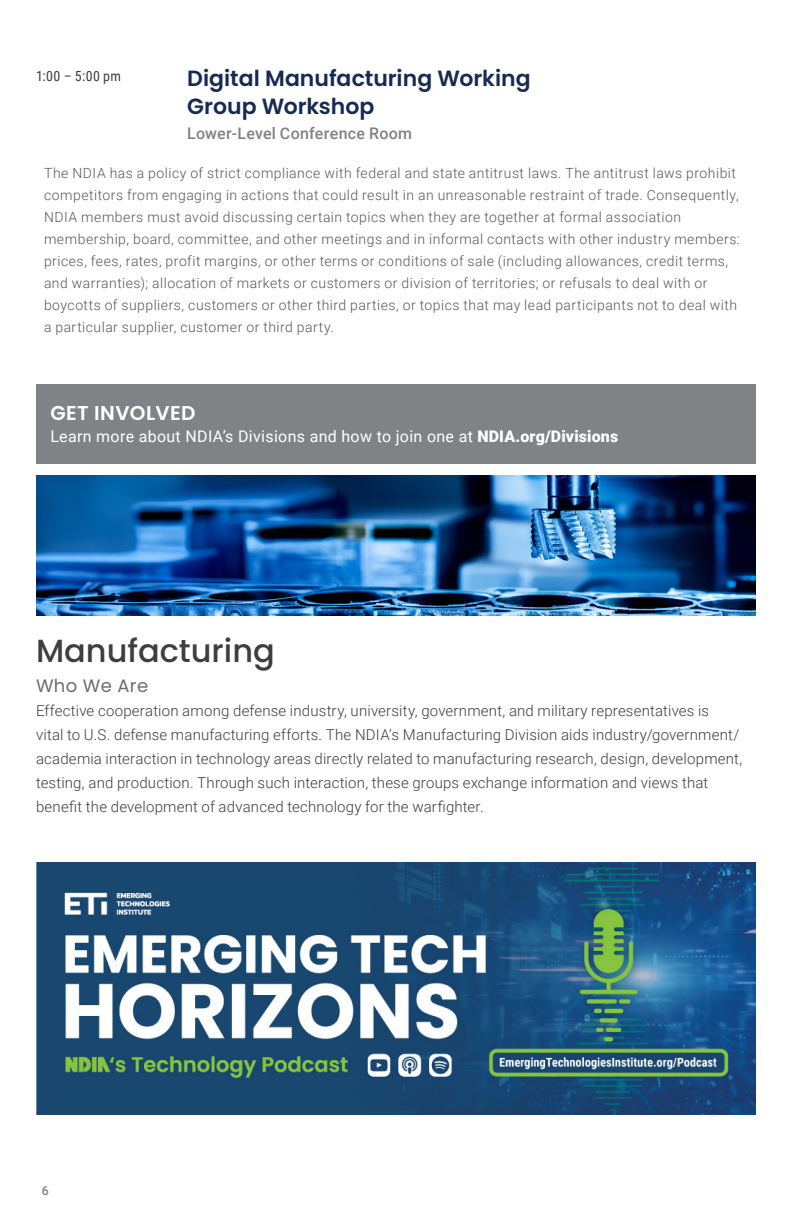
<style>
.page{position:relative;width:792px;height:1224px;background:#fff}
.page>*{position:absolute;margin:0;border:0;box-sizing:border-box;transform-origin:0 0}
.Headline_4{font:500 32px "Poppins";color:#3e3e3f}
.Event_Title{font:600 22px/28px "Poppins";color:#162b53}
.Headline_6{font:600 20px "Poppins";letter-spacing:.02em;color:#fff}
.Headline_6-2{font:18px "Poppins";letter-spacing:.02em;color:#6c6d70}
.Body_Text{font:16px "Roboto";letter-spacing:.02em;color:#fff}
.Location{font:500 16px "Roboto";letter-spacing:.015em;color:#808285}
.Body_text{font:300 15px/24px "Roboto";letter-spacing:.01em;color:#3e3e3f}
.Small_Text{font:300 14px/22px "Roboto";letter-spacing:.035em;color:#57585a}
.Time{font:14px "Roboto Condensed";color:#3e3e3f}
.t1{font:500 12.4px "Roboto";color:#808285}
.s1{font-weight:900}
</style>
<div class="page">
<div style="left:36px;top:384px;width:720px;height:80px;background:#808285"></div>
<img style="left:36px;top:476px;width:720px;height:139px">
<img style="left:36px;top:862px;width:720px;height:252px">
<p class="Time" style="left:36px;top:67px;width:87px">1:00 – 5:00 pm</p>
<p class="Event_Title" style="left:187px;top:64px;width:345px">Digital Manufacturing Working<br>Group Workshop</p>
<p class="Location" style="left:187px;top:122px;width:226px">Lower-Level Conference Room</p>
<p class="Small_Text" style="left:44px;top:162px;width:697px">The NDIA has a policy of strict compliance with federal and state antitrust laws. The antitrust laws prohibit competitors from engaging in actions that could result in an unreasonable restraint of trade. Consequently, NDIA members must avoid discussing certain topics when they are together at formal association membership, board, committee, and other meetings and in informal contacts with other industry members: prices, fees, rates, profit margins, or other terms or conditions of sale (including allowances, credit terms, and warranties); allocation of markets or customers or division of territories; or refusals to deal with or boycotts of suppliers, customers or other third parties, or topics that may lead participants not to deal with a particular supplier, customer or third party.</p>
<p class="Headline_6" style="left:50px;top:401px;width:147px">GET INVOLVED</p>
<p class="Body_Text" style="left:50px;top:425px;width:569px">Learn more about NDIA’s Divisions and how to join one at <span class="s1">NDIA.org/Divisions</span></p>
<p class="Headline_4" style="left:36px;top:632px;width:240px">Manufacturing</p>
<p class="Headline_6-2" style="left:36px;top:675px;width:114px">Who We Are</p>
<p class="Body_text" style="left:36px;top:698px;width:708px">Effective cooperation among defense industry, university, government, and military representatives is<br>vital to U.S. defense manufacturing efforts. The NDIA’s Manufacturing Division aids industry/government/ academia interaction in technology areas directly related to manufacturing research, design, development, testing, and production. Through such interaction, these groups exchange information and views that benefit the development of advanced technology for the warfighter.</p>
<p class="t1" style="left:42px;top:1182px;width:9px">6</p>
</div>
